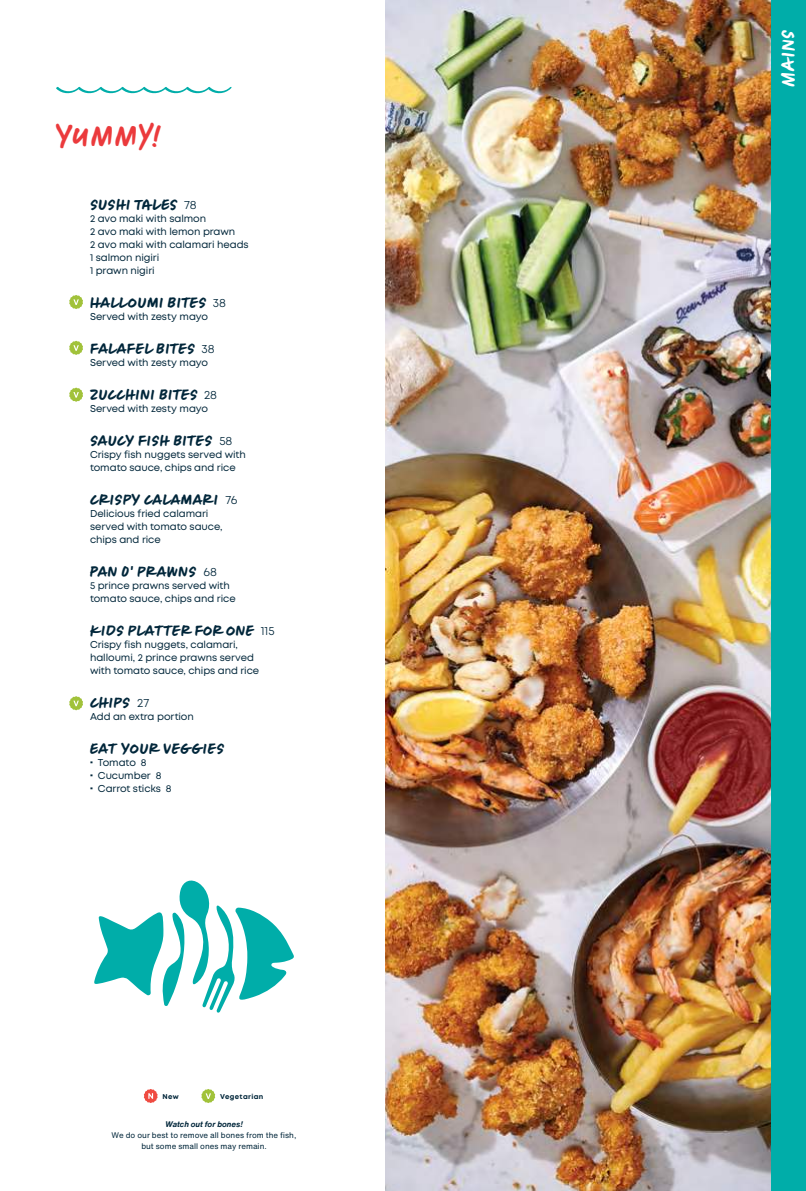
<style>
.page{position:relative;width:806px;height:1191px;background:#fff}
.page>*{position:absolute;margin:0;border:0;box-sizing:border-box;transform-origin:0 0}
.t1{font:46px "Fave Casual Hand";letter-spacing:.04em;color:#eb3a3c}
.t2{font:30px "Fave Casual Hand";color:#fff}
.t3{font:24px "Fave Hand";letter-spacing:.045em;color:#00263a}
.t4{font:10px/13px "Mont";letter-spacing:-.005em;color:#00263a}
.t5{font:8px/11px "Helvetica Now Text";letter-spacing:.005em;color:#00263a;text-align:center}
.t6{font:italic 700 8px "Helvetica Now Text";color:#00263a}
.t7{font:700 7px "Mont";letter-spacing:.05em;color:#00263a}
.s1{font-weight:900}
</style>
<div class="page">
<img style="left:386px;top:0;width:385px;height:1191px">
<div style="left:771px;top:0;width:34px;height:1191px;background:#00ada9"></div>
<svg style="left:56px;top:86px;width:176px;height:8px"></svg>
<svg style="left:94px;top:880px;width:200px;height:133px"></svg>
<svg style="left:144px;top:1089px;width:13px;height:14px"></svg>
<svg style="left:201px;top:1089px;width:14px;height:14px"></svg>
<svg style="left:69px;top:696px;width:14px;height:14px"></svg>
<svg style="left:69px;top:387px;width:14px;height:15px"></svg>
<svg style="left:69px;top:341px;width:14px;height:14px"></svg>
<svg style="left:69px;top:295px;width:14px;height:14px"></svg>
<h1 class="t1" style="left:56px;top:111px;width:109px">Yummy!</h1>
<h3 class="t3" style="left:90px;top:191px;width:108px">sushi TALES <sup>78</sup></h3>
<p class="t4" style="left:90px;top:212px;width:160px">2 avo maki with salmon<br>2 avo maki with lemon prawn<br>2 avo maki with calamari heads<br>1 salmon nigiri<br>1 prawn nigiri</p>
<h3 class="t3" style="left:90px;top:289px;width:137px">Halloumi bites <sup>38</sup></h3>
<p class="t4" style="left:90px;top:310px;width:119px">Served with zesty mayo</p>
<h3 class="t3" style="left:90px;top:335px;width:126px">falafel bites <sup>38</sup></h3>
<p class="t4" style="left:90px;top:356px;width:119px">Served with zesty mayo</p>
<h3 class="t3" style="left:90px;top:381px;width:128px">zucchini bites <sup>28</sup></h3>
<p class="t4" style="left:90px;top:402px;width:119px">Served with zesty mayo</p>
<h3 class="t3" style="left:90px;top:427px;width:144px">saucy fish bites <sup>58</sup></h3>
<p class="t4" style="left:90px;top:448px;width:157px">Crispy fish nuggets served with tomato sauce, chips and rice</p>
<h3 class="t3" style="left:90px;top:486px;width:149px">crispy calamari <sup>76</sup></h3>
<p class="t4" style="left:90px;top:507px;width:134px">Delicious fried calamari served with tomato sauce, chips and rice</p>
<h3 class="t3" style="left:90px;top:558px;width:128px">Pan 0’ prawns <sup>68</sup></h3>
<p class="t4" style="left:90px;top:579px;width:147px">5 prince prawns served with tomato sauce, chips and rice</p>
<h3 class="t3" style="left:90px;top:617px;width:186px">kids platter for one <sup>115</sup></h3>
<p class="t4" style="left:90px;top:638px;width:171px">Crispy fish nuggets, calamari, halloumi, 2 prince prawns served with tomato sauce, chips and rice</p>
<h3 class="t3" style="left:90px;top:689px;width:61px">chips <sup>27</sup></h3>
<p class="t4" style="left:90px;top:710px;width:105px">Add an extra portion</p>
<h3 class="t3" style="left:90px;top:735px;width:135px">Eat your Veggies</h3>
<p class="t4" style="left:90px;top:756px;width:83px"><span class="s1">·</span> Tomato 8<br><span class="s1">·</span> Cucumber 8<br><span class="s1">·</span> Carrot sticks 8</p>
<p class="t7" style="left:162px;top:1093px;width:18px">New</p>
<p class="t7" style="left:220px;top:1093px;width:45px">Vegetarian</p>
<p class="t6" style="left:165px;top:1119px;width:79px">Watch out for bones!</p>
<p class="t5" style="left:112px;top:1130px;width:186px">We do our best to remove all bones from the fish, but some small ones may remain.</p>
<h2 class="t2" style="left:771px;top:86px;width:58px;rotate:-90deg">Mains</h2>
</div>
